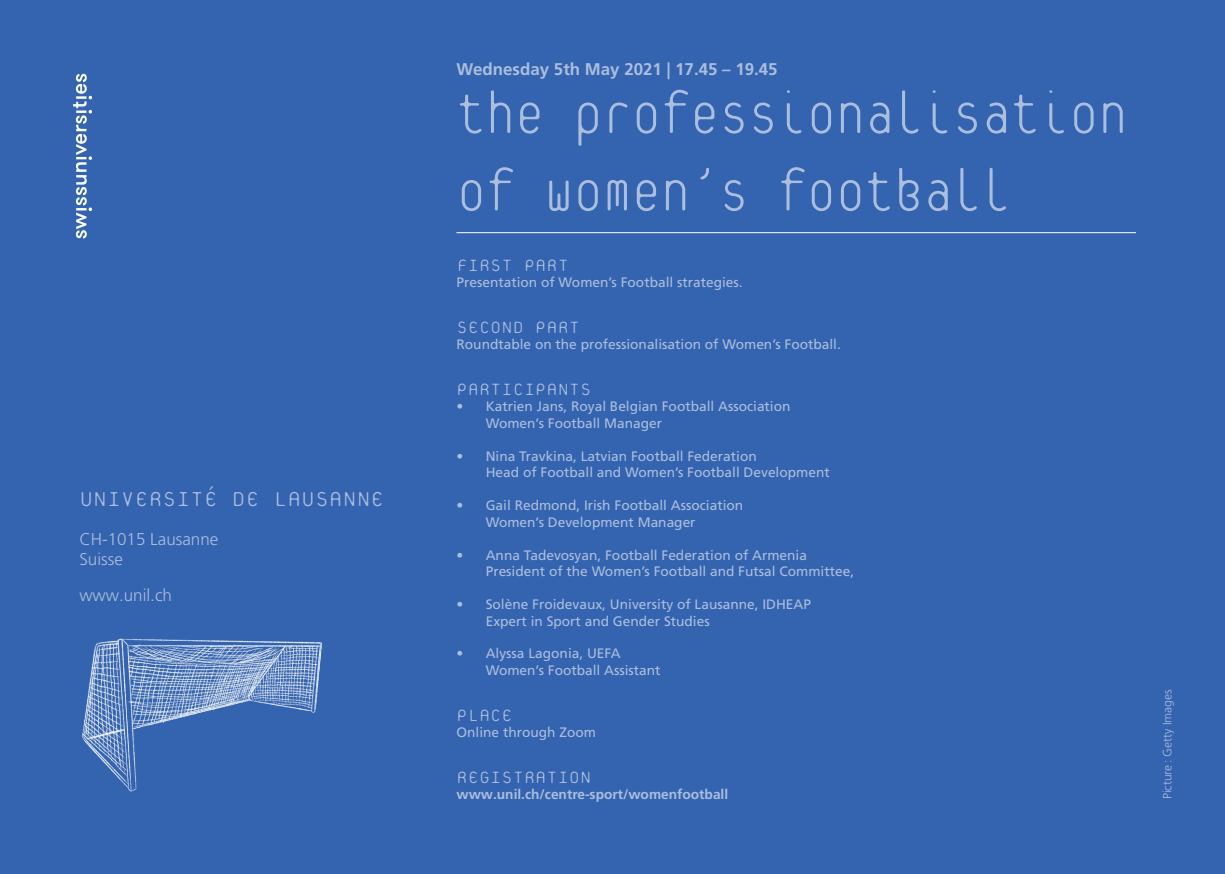
<style>
.page{position:relative;width:1225px;height:874px;background:#fff}
.page>*{position:absolute;margin:0;border:0;box-sizing:border-box;transform-origin:0 0}
.t1{font:100 64.4px/77.4px "Platelet";letter-spacing:-.01em;color:#abbede}
.t2{font:100 30px "Platelet";color:#abbede}
.t3{font:100 24.4px "Platelet";color:#abbede}
.t4{font:300 17px/20.4px "Frutiger LT Pro";color:#abbede}
.t5{font:700 17px "Frutiger LT Pro";color:#abbede}
.t6{font:13.8px/16.4px "Frutiger LT Pro";color:#abbede}
.t7{font:700 13.8px "Frutiger LT Pro";color:#abbede}
.t8{font:300 12px "Frutiger LT Pro";color:#abbede}
</style>
<div class="page">
<div style="left:0;top:0;width:1225px;height:873px;background:#3463af"></div>
<svg style="left:74px;top:74px;width:17px;height:164px"></svg>
<img style="left:82px;top:638px;width:240px;height:154px">
<hr style="left:456px;top:232px;width:680px;height:1px;background:#fff">
<h2 class="t2" style="left:79px;top:485px;width:306px">UNIVERSITÉ DE LAUSANNE</h2>
<p class="t4" style="left:79px;top:528px;width:140px">CH-1015 Lausanne<br>Suisse</p>
<p class="t4" style="left:79px;top:584px;width:94px">www.unil.ch</p>
<p class="t5" style="left:456px;top:59px;width:323px">Wednesday 5th May 2021 | 17.45 – 19.45</p>
<h1 class="t1" style="left:456px;top:79px;width:673px">the professionalisation of women’s football</h1>
<h3 class="t3" style="left:456px;top:253px;width:114px">FIRST PART</h3>
<p class="t6" style="left:456px;top:274px;width:288px">Presentation of Women’s Football strategies.</p>
<h3 class="t3" style="left:456px;top:316px;width:125px">SECOND PART</h3>
<p class="t6" style="left:456px;top:336px;width:386px">Roundtable on the professionalisation of Women’s Football.</p>
<h3 class="t3" style="left:456px;top:378px;width:136px">PARTICIPANTS</h3>
<p class="t6" style="left:486px;top:398px;width:306px;text-indent:-29px">• Katrien Jans, Royal Belgian Football Association<br>Women’s Football Manager</p>
<p class="t6" style="left:486px;top:447px;width:345px;text-indent:-29px">• Nina Travkina, Latvian Football Federation<br>Head of Football and Women’s Football Development</p>
<p class="t6" style="left:486px;top:497px;width:259px;text-indent:-29px">• Gail Redmond, Irish Football Association<br>Women’s Development Manager</p>
<p class="t6" style="left:486px;top:546px;width:370px;text-indent:-29px">• Anna Tadevosyan, Football Federation of Armenia<br>President of the Women’s Football and Futsal Committee,</p>
<p class="t6" style="left:486px;top:595px;width:327px;text-indent:-29px">• Solène Froidevaux, University of Lausanne, IDHEAP<br>Expert in Sport and Gender Studies</p>
<p class="t6" style="left:486px;top:645px;width:176px;text-indent:-29px">• Alyssa Lagonia, UEFA<br>Women’s Football Assistant</p>
<h3 class="t3" style="left:456px;top:703px;width:58px">PLACE</h3>
<p class="t6" style="left:456px;top:723px;width:141px">Online through Zoom</p>
<h3 class="t3" style="left:456px;top:765px;width:136px">REGISTRATION</h3>
<p class="t7" style="left:456px;top:785px;width:273px">www.unil.ch/centre-sport/womenfootball</p>
<p class="t8" style="left:1160px;top:798px;width:111px;rotate:-90deg">Picture: Getty Images</p>
</div>
